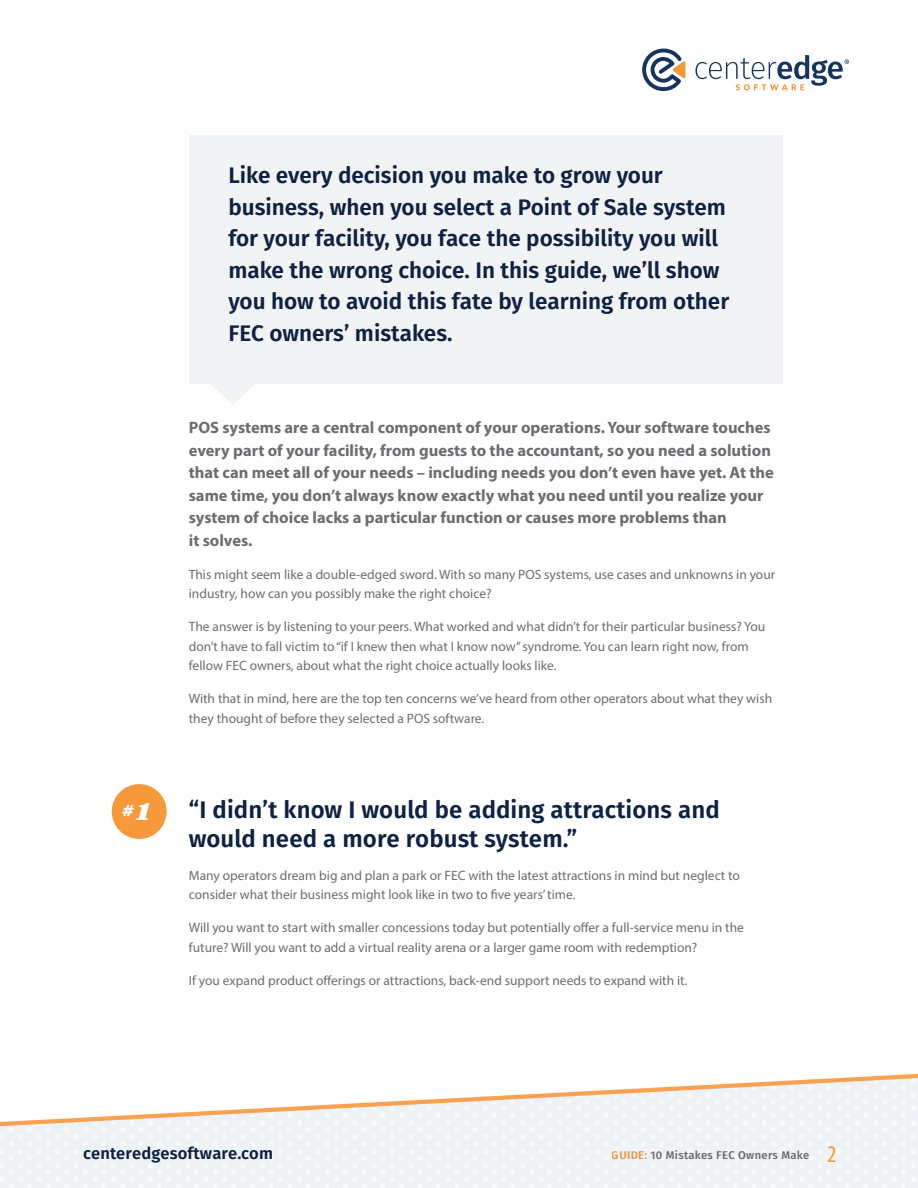
<style>
.page{position:relative;width:918px;height:1188px;background:#fff}
.page>*{position:absolute;margin:0;border:0;box-sizing:border-box;transform-origin:0 0}
.t1{font:600 24px/28.5px "Fira Sans";letter-spacing:.005em;color:#0e2244}
.large_lead-in{font:600 22.5px/31.5px "Fira Sans";color:#0e2244}
.Body_Copy{font:700 16.5px/22.5px "Myriad Pro";color:#6c6d70}
.t2{font:600 16.5px "Fira Sans";letter-spacing:.01em;color:#0e2244}
.Guide_Title{font:italic 900 15.15px "Century IT Cby BT";color:#fff}
.Body_Copy-2{font:13.5px/19.5px "Myriad Pro";color:#6c6d70}
.t3{font:500 11.25px "Fira Sans";letter-spacing:.025em;color:#6c6d70}
.s1{font-size:24.6px}
.s2{color:#f79837}
.s3{font-family:"Myriad Pro";font-weight:400;font-stretch:condensed;font-size:24px;color:#f79837}
</style>
<div class="page">
<svg style="left:642px;top:49px;width:43px;height:42px"></svg>
<svg style="left:695px;top:55px;width:154px;height:35px"></svg>
<svg style="left:0;top:1127px;width:916px;height:61px"></svg>
<svg style="left:0;top:1073px;width:918px;height:54px"></svg>
<div style="left:189px;top:135px;width:594px;height:248px;background:#f2f3f4"></div>
<svg style="left:210px;top:383px;width:46px;height:21px"></svg>
<div style="left:112px;top:784px;width:55px;height:55px;background:#f7983a;border-radius:50%"></div>
<p class="large_lead-in" style="left:228px;top:160px;width:502px">Like every decision you make to grow your business, when you select a Point of Sale system for your facility, you face the possibility you will make the wrong choice. In this guide, we’ll show you how to avoid this fate by learning from other FEC owners’ mistakes.</p>
<p class="Guide_Title" style="left:123px;top:801px;width:32px">#<span class="s1">1</span></p>
<p class="Body_Copy" style="left:189px;top:416px;width:587px">POS systems are a central component of your operations. Your software touches every part of your facility, from guests to the accountant, so you need a solution that can meet all of your needs – including needs you don’t even have yet. At the same time, you don’t always know exactly what you need until you realize your system of choice lacks a particular function or causes more problems than<br>it solves.</p>
<p class="Body_Copy-2" style="left:189px;top:564px;width:588px">This might seem like a double-edged sword. With so many POS systems, use cases and unknowns in your industry, how can you possibly make the right choice?</p>
<p class="Body_Copy-2" style="left:189px;top:617px;width:578px">The answer is by listening to your peers. What worked and what didn’t for their particular business? You don’t have to fall victim to “if I knew then what I know now” syndrome. You can learn right now, from fellow FEC owners, about what the right choice actually looks like.</p>
<p class="Body_Copy-2" style="left:189px;top:689px;width:585px">With that in mind, here are the top ten concerns we’ve heard from other operators about what they wish they thought of before they selected a POS software.</p>
<h2 class="t1" style="left:189px;top:795px;width:533px">“I didn’t know I would be adding attractions and would need a more robust system.”</h2>
<p class="Body_Copy-2" style="left:189px;top:865px;width:553px">Many operators dream big and plan a park or FEC with the latest attractions in mind but neglect to consider what their business might look like in two to five years’ time.</p>
<p class="Body_Copy-2" style="left:189px;top:918px;width:557px">Will you want to start with smaller concessions today but potentially offer a full-service menu in the future? Will you want to add a virtual reality arena or a larger game room with redemption?</p>
<p class="Body_Copy-2" style="left:189px;top:970px;width:500px">If you expand product offerings or attractions, back-end support needs to expand with it.</p>
<p class="t2" style="left:83px;top:1141px;width:191px">centeredgesoftware.com</p>
<p class="t3" style="left:612px;top:1147px;width:226px"><span class="s2">GUIDE:</span> 10 Mistakes FEC Owners Make <span class="s3">2</span></p>
</div>
